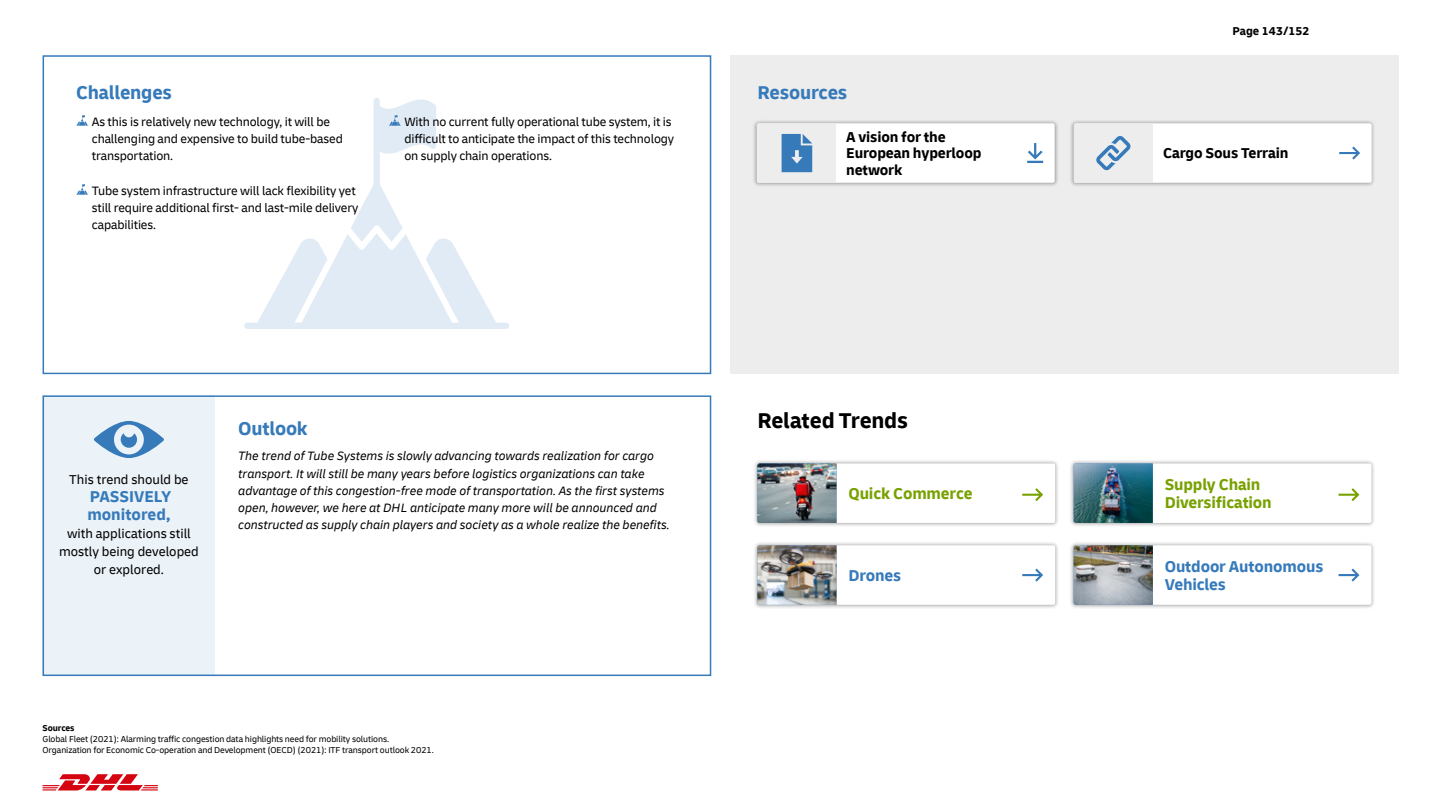
<style>
.page{position:relative;width:1441px;height:810px;background:#fff}
.page>*{position:absolute;margin:0;border:0;box-sizing:border-box;transform-origin:0 0}
.t1{font:700 22.5px "Delivery";letter-spacing:-.01em;color:#000}
.t2{font:700 19.5px "Delivery";letter-spacing:-.01em;color:#367aba}
.Body_Copy_9_14pt{font:700 16.5px/18px "Delivery";letter-spacing:-.01em;color:#367aba}
.t3{font:700 16.5px/18px "Delivery";letter-spacing:-.01em;color:#78a100}
.t4{font:700 15px/16.5px "Delivery";letter-spacing:-.01em;color:#000}
.Body_Copy_9_14pt-2{font:13.5px/18px "Delivery";color:#000;text-align:center}
.t5{font:italic 12.75px/17.2px "Delivery";color:#000}
.t6{font:12.75px/17.2px "Delivery";letter-spacing:-.01em;color:#000}
.t7{font:700 12px "Delivery";color:#000}
.t8{font:9px "Delivery";letter-spacing:-.01em;color:#000}
.t9{font:700 9px "Delivery";letter-spacing:-.01em;color:#000}
</style>
<div class="page">
<div style="left:730px;top:55px;width:667px;height:319px;background:#ededed"></div>
<div style="left:43px;top:395px;width:172px;height:281px;background:#ebf2f8"></div>
<div style="left:43px;top:395px;width:668px;height:281px;border:2px solid #367aba"></div>
<div style="left:43px;top:55px;width:668px;height:319px;border:2px solid #367aba"></div>
<svg style="left:94px;top:421px;width:70px;height:37px"></svg>
<svg style="left:76px;top:115px;width:12px;height:11px"></svg>
<svg style="left:76px;top:184px;width:12px;height:11px"></svg>
<svg style="left:244px;top:98px;width:265px;height:231px"></svg>
<div style="left:752px;top:459px;width:306px;height:68px;background:#000;opacity:.4"></div>
<div style="left:757px;top:463px;width:297px;height:60px;background:#fff;border-radius:2px"></div>
<div style="left:752px;top:541px;width:306px;height:68px;background:#000;opacity:.4"></div>
<div style="left:757px;top:545px;width:297px;height:60px;background:#fff;border-radius:2px"></div>
<div style="left:1068px;top:459px;width:306px;height:68px;background:#000;opacity:.4"></div>
<div style="left:1073px;top:463px;width:298px;height:60px;background:#fff;border-radius:2px"></div>
<div style="left:1068px;top:541px;width:306px;height:68px;background:#000;opacity:.4"></div>
<div style="left:1073px;top:545px;width:298px;height:60px;background:#fff;border-radius:2px"></div>
<img style="left:757px;top:463px;width:79px;height:60px">
<img style="left:757px;top:545px;width:79px;height:60px">
<img style="left:1073px;top:463px;width:79px;height:60px">
<img style="left:1073px;top:545px;width:79px;height:60px">
<svg style="left:1022px;top:488px;width:20px;height:13px"></svg>
<svg style="left:1022px;top:569px;width:20px;height:13px"></svg>
<svg style="left:1338px;top:569px;width:21px;height:13px"></svg>
<svg style="left:1338px;top:488px;width:21px;height:13px"></svg>
<div style="left:752px;top:119px;width:306px;height:68px;background:#000;opacity:.4"></div>
<div style="left:756px;top:123px;width:298px;height:60px;background:#fff;border-radius:2px"></div>
<div style="left:1069px;top:119px;width:306px;height:68px;background:#000;opacity:.4"></div>
<div style="left:1073px;top:123px;width:298px;height:60px;background:#fff;border-radius:2px"></div>
<svg style="left:1339px;top:147px;width:20px;height:13px"></svg>
<svg style="left:1073px;top:123px;width:79px;height:60px;background:#dee3e8"></svg>
<svg style="left:756px;top:123px;width:79px;height:60px;background:#c4d3e1"></svg>
<svg style="left:1027px;top:143px;width:15px;height:20px"></svg>
<svg style="left:43px;top:774px;width:115px;height:17px"></svg>
<p class="t2" style="left:76px;top:80px;width:97px">Challenges</p>
<p class="t6" style="left:92px;top:113px;width:252px">As this is relatively new technology, it will be challenging and expensive to build tube-based transportation.</p>
<p class="t6" style="left:92px;top:182px;width:268px">Tube system infrastructure will lack flexibility yet still require additional first- and last-mile delivery capabilities.</p>
<p class="t6" style="left:404px;top:113px;width:271px">With no current fully operational tube system, it is difficult to anticipate the impact of this technology on supply chain operations.</p>
<p class="Body_Copy_9_14pt-2" style="left:69px;top:470px;width:121px">This trend should be</p>
<p class="Body_Copy_9_14pt" style="left:87px;top:487px;width:86px">PASSIVELY monitored,</p>
<p class="Body_Copy_9_14pt-2" style="left:59px;top:524px;width:141px">with applications still mostly being developed or explored.</p>
<p class="t2" style="left:238px;top:416px;width:71px">Outlook</p>
<p class="t5" style="left:238px;top:447px;width:433px">The trend of Tube Systems is slowly advancing towards realization for cargo transport. It will still be many years before logistics organizations can take advantage of this congestion-free mode of transportation. As the first systems open, however, we here at DHL anticipate many more will be announced and constructed as supply chain players and society as a whole realize the benefits.</p>
<p class="t9" style="left:43px;top:723px;width:34px">Sources</p>
<p class="t8" style="left:43px;top:734px;width:348px">Global Fleet (2021): Alarming traffic congestion data highlights need for mobility solutions.</p>
<p class="t8" style="left:43px;top:744px;width:393px">Organization for Economic Co-operation and Development (OECD) (2021): ITF transport outlook 2021.</p>
<p class="t2" style="left:757px;top:80px;width:91px">Resources</p>
<p class="t4" style="left:846px;top:129px;width:137px">A vision for the<br>European hyperloop network</p>
<p class="t1" style="left:757px;top:407px;width:152px">Related Trends</p>
<p class="t3" style="left:848px;top:485px;width:125px">Quick Commerce</p>
<p class="Body_Copy_9_14pt" style="left:848px;top:566px;width:54px">Drones</p>
<p class="t7" style="left:1232px;top:23px;width:79px">Page 143/152</p>
<p class="t4" style="left:1162px;top:145px;width:127px">Cargo Sous Terrain</p>
<p class="t3" style="left:1164px;top:476px;width:108px">Supply Chain<br>Diversification</p>
<p class="Body_Copy_9_14pt" style="left:1164px;top:557px;width:160px">Outdoor Autonomous<br>Vehicles</p>
</div>
